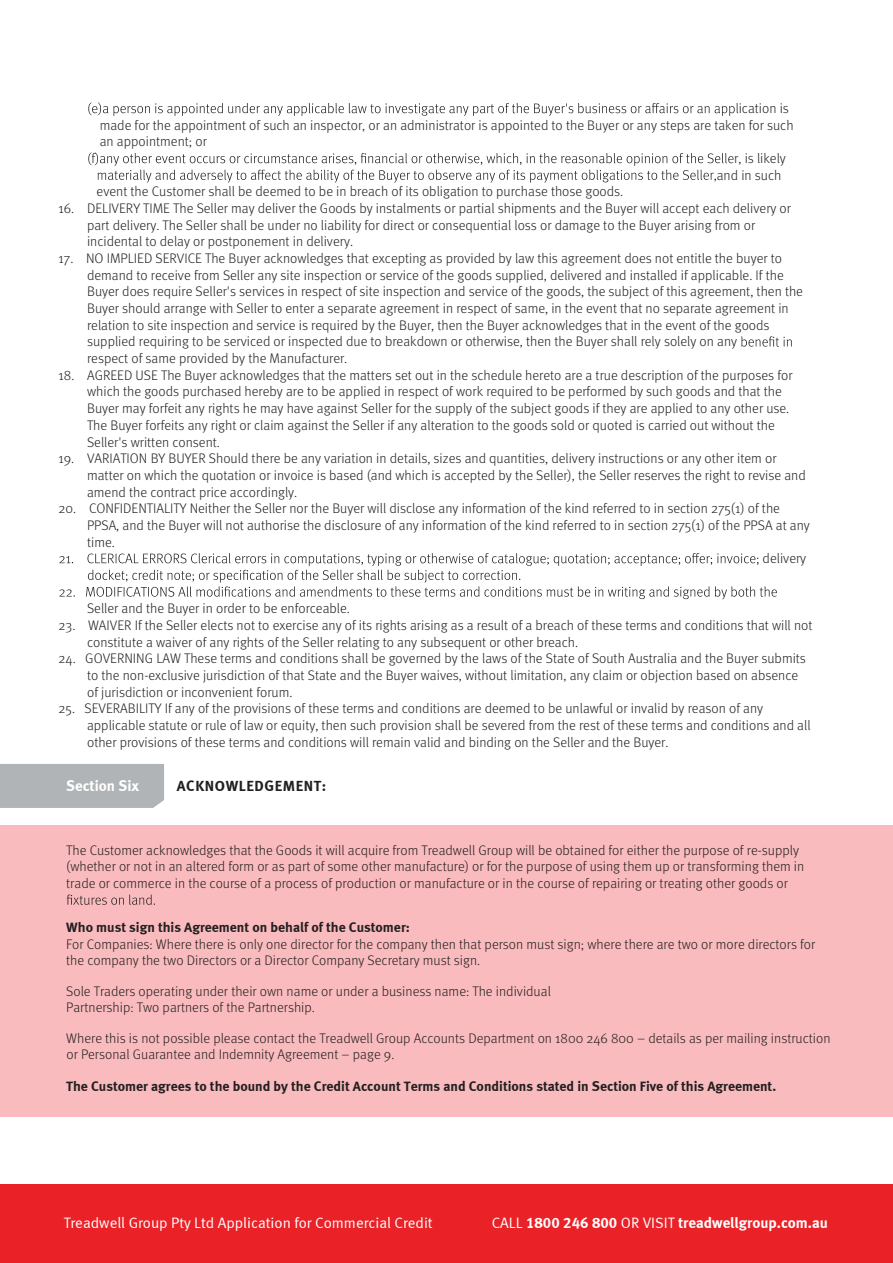
<style>
.page{position:relative;width:893px;height:1263px;background:#fff}
.page>*{position:absolute;margin:0;border:0;box-sizing:border-box;transform-origin:0 0}
.t1{font:15.15px "Meta Bold LF";color:#fff}
.t2{font:15.15px "Meta Normal LF";color:#fff}
.t3{font:15.15px "Meta Bold LF";letter-spacing:.04em;color:#231f20}
.t4{font:300 13.95px/16.6px "Meta OT";color:#231f20}
.t5{font:13.95px "Meta Bold LF";color:#231f20}
.s1{font-family:"Meta Normal LF"}
</style>
<div class="page">
<svg style="left:88px;top:102px;width:650px;height:14px"></svg>
<svg style="left:88px;top:152px;width:646px;height:31px"></svg>
<svg style="left:741px;top:336px;width:51px;height:11px"></svg>
<svg style="left:59px;top:553px;width:718px;height:46px"></svg>
<div style="left:0;top:764px;width:164px;height:44px;background:#b1b4b6"></div>
<div style="left:0;top:825px;width:893px;height:292px;background:#f9bbbd"></div>
<svg style="left:67px;top:894px;width:88px;height:11px"></svg>
<div style="left:0;top:1184px;width:893px;height:79px;background:#ea2127"></div>
<p class="t4" style="left:739px;top:100px;width:52px">ication is</p>
<p class="t4" style="left:100px;top:117px;width:695px">made for the appointment of such an inspector, or an administrator is appointed to the Buyer or any steps are taken for such</p>
<p class="t4" style="left:100px;top:134px;width:109px">an appointment; or</p>
<p class="t4" style="left:734px;top:150px;width:53px">r, is likely</p>
<p class="t4" style="left:717px;top:167px;width:66px">and in such</p>
<p class="t4" style="left:97px;top:184px;width:528px">event the Customer shall be deemed to be in breach of its obligation to purchase those goods.</p>
<p class="t4" style="left:87px;top:200px;width:705px;text-indent:-29px">16. DELIVERY TIME The Seller may deliver the Goods by instalments or partial shipments and the Buyer will accept each delivery or part delivery. The Seller shall be under no liability for direct or consequential loss or damage to the Buyer arising from or incidental to delay or postponement in delivery.</p>
<p class="t4" style="left:87px;top:250px;width:717px;text-indent:-29px">17. NO IMPLIED SERVICE The Buyer acknowledges that excepting as provided by law this agreement does not entitle the buyer to demand to receive from Seller any site inspection or service of the goods supplied, delivered and installed if applicable. If the Buyer does require Seller's services in respect of site inspection and service of the goods, the subject of this agreement, then the Buyer should arrange with Seller to enter a separate agreement in respect of same, in the event that no separate agreement in relation to site inspection and service is required by the Buyer, then the Buyer acknowledges that in the event of the goods supplied requiring to be serviced or inspected due to breakdown or otherwise, then the Buyer shall rely solely on any<br>respect of same provided by the Manufacturer.</p>
<p class="t4" style="left:87px;top:367px;width:707px;text-indent:-29px">18. AGREED USE The Buyer acknowledges that the matters set out in the schedule hereto are a true description of the purposes for which the goods purchased hereby are to be applied in respect of work required to be performed by such goods and that the Buyer may forfeit any rights he may have against Seller for the supply of the subject goods if they are applied to any other use.<br>The Buyer forfeits any right or claim against the Seller if any alteration to the goods sold or quoted is carried out without the Seller's written consent.</p>
<p class="t4" style="left:87px;top:450px;width:720px;text-indent:-29px">19. VARIATION BY BUYER Should there be any variation in details, sizes and quantities, delivery instructions or any other item or matter on which the quotation or invoice is based (and which is accepted by the Seller), the Seller reserves the right to revise and amend the contract price accordingly.</p>
<p class="t4" style="left:59px;top:500px;width:723px">20. CONFIDENTIALITY Neither the Seller nor the Buyer will disclose any information of the kind referred to in section 275(1) of the</p>
<p class="t4" style="left:87px;top:517px;width:724px">PPSA, and the Buyer will not authorise the disclosure of any information of the kind referred to in section 275(1) of the PPSA at any</p>
<p class="t4" style="left:87px;top:534px;width:29px">time.</p>
<p class="t4" style="left:763px;top:550px;width:45px">delivery</p>
<p class="t4" style="left:87px;top:600px;width:264px">Seller and the Buyer in order to be enforceable.</p>
<p class="t4" style="left:87px;top:617px;width:727px;text-indent:-29px">23. WAIVER If the Seller elects not to exercise any of its rights arising as a result of a breach of these terms and conditions that will not constitute a waiver of any rights of the Seller relating to any subsequent or other breach.</p>
<p class="t4" style="left:87px;top:650px;width:720px;text-indent:-29px">24. GOVERNING LAW These terms and conditions shall be governed by the laws of the State of South Australia and the Buyer submits to the non-exclusive jurisdiction of that State and the Buyer waives, without limitation, any claim or objection based on absence of jurisdiction or inconvenient forum.</p>
<p class="t4" style="left:87px;top:700px;width:725px;text-indent:-29px">25. SEVERABILITY If any of the provisions of these terms and conditions are deemed to be unlawful or invalid by reason of any applicable statute or rule of law or equity, then such provision shall be severed from the rest of these terms and conditions and all other provisions of these terms and conditions will remain valid and binding on the Seller and the Buyer.</p>
<p class="t1" style="left:66px;top:776px;width:74px">Section Six</p>
<p class="t3" style="left:177px;top:776px;width:151px">ACKNOWLEDGEMENT:</p>
<p class="t4" style="left:66px;top:842px;width:740px">The Customer acknowledges that the Goods it will acquire from Treadwell Group will be obtained for either the purpose of re-supply (whether or not in an altered form or as part of some other manufacture) or for the purpose of using them up or transforming them in trade or commerce in the course of a process of production or manufacture or in the course of repairing or treating other goods or</p>
<p class="t5" style="left:66px;top:919px;width:345px">Who must sign this Agreement on behalf of the Customer:</p>
<p class="t4" style="left:66px;top:936px;width:750px">For Companies: Where there is only one director for the company then that person must sign; where there are two or more directors for the company the two Directors or a Director Company Secretary must sign.</p>
<p class="t4" style="left:66px;top:983px;width:486px">Sole Traders operating under their own name or under a business name: The individual<br>Partnership: Two partners of the Partnership.</p>
<p class="t4" style="left:66px;top:1030px;width:766px">Where this is not possible please contact the Treadwell Group Accounts Department on 1800 246 800 – details as per mailing instruction or Personal Guarantee and Indemnity Agreement – page 9.</p>
<p class="t5" style="left:66px;top:1078px;width:711px">The Customer agrees to the bound by the Credit Account Terms and Conditions stated in Section Five of this Agreement.</p>
<p class="t2" style="left:64px;top:1214px;width:370px">Treadwell Group Pty Ltd Application for Commercial Credit</p>
<p class="t1" style="left:492px;top:1214px;width:338px"><span class="s1">CALL</span> 1800 246 800 <span class="s1">OR VISIT</span> treadwellgroup.com.au</p>
</div>
